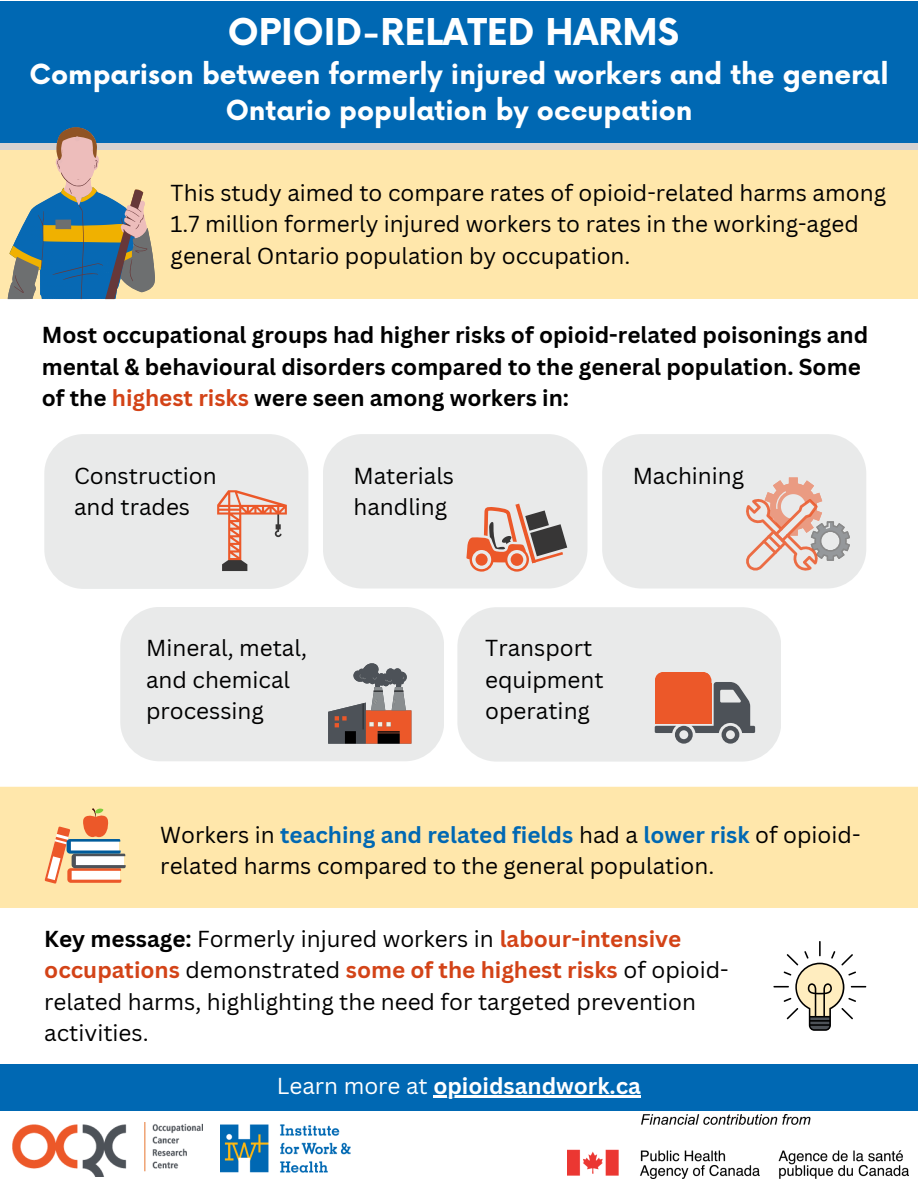
<style>
.page{position:relative;width:918px;height:1188px;background:#fff}
.page>*{position:absolute;margin:0;border:0;box-sizing:border-box;transform-origin:0 0}
.t1{font:700 36px "Now";color:#fff}
.t2{font:700 27px/36px "Now";color:#fff;text-align:center}
.t3{font:22.5px/31.5px "Canva Sans";color:#000}
.t4{font:700 22.5px/31.5px "Canva Sans";color:#000}
.t5{font:700 22.5px "Canva Sans";color:#fff}
.s1{color:#d34317}
.s2{font-weight:700;color:#0068b3}
.s3{font-weight:700}
.s4{font-weight:700;color:#d34317}
.s5{font-weight:400}
</style>
<div class="page">
<div style="left:0;top:127px;width:918px;height:30px;background:#d4d1d1"></div>
<div style="left:0;top:1px;width:918px;height:142px;background:#0068b3"></div>
<div style="left:0;top:1064px;width:918px;height:46px;background:#0068b3"></div>
<div style="left:0;top:787px;width:918px;height:121px;background:#ffe7ab"></div>
<div style="left:0;top:150px;width:918px;height:149px;background:#ffe7ab"></div>
<div style="left:44px;top:434px;width:264px;height:155px;background:#e9eaea;border-radius:39px"></div>
<div style="left:323px;top:434px;width:265px;height:155px;background:#e9eaea;border-radius:39px"></div>
<svg style="left:466px;top:504px;width:101px;height:67px"></svg>
<div style="left:120px;top:607px;width:324px;height:154px;background:#e9eaea;border-radius:39px"></div>
<div style="left:602px;top:434px;width:264px;height:155px;background:#e9eaea;border-radius:39px"></div>
<div style="left:457px;top:607px;width:324px;height:155px;background:#e9eaea;border-radius:39px"></div>
<svg style="left:217px;top:490px;width:70px;height:81px"></svg>
<svg style="left:328px;top:663px;width:83px;height:81px"></svg>
<svg style="left:45px;top:808px;width:81px;height:76px"></svg>
<svg style="left:773px;top:941px;width:93px;height:90px"></svg>
<svg style="left:655px;top:672px;width:100px;height:72px"></svg>
<div style="left:655px;top:683px;width:56px;height:41px;background:#ec5829"></div>
<svg style="left:8px;top:127px;width:147px;height:172px"></svg>
<svg style="left:746px;top:477px;width:104px;height:94px"></svg>
<hr style="left:433px;top:1095px;width:208px;height:2px;background:#fff">
<img style="left:12px;top:1123px;width:190px;height:54px">
<img style="left:221px;top:1124px;width:130px;height:49px">
<img style="left:567px;top:1114px;width:341px;height:64px">
<h1 class="t1" style="left:228px;top:12px;width:453px">OPIOID-RELATED HARMS</h1>
<h2 class="t2" style="left:29px;top:58px;width:861px">Comparison between formerly injured workers and the general<br>Ontario population by occupation</h2>
<p class="t3" style="left:171px;top:176px;width:717px">This study aimed to compare rates of opioid-related harms among<br>1.7 million formerly injured workers to rates in the working-aged general Ontario population by occupation.</p>
<p class="t4" style="left:42px;top:319px;width:828px">Most occupational groups had higher risks of opioid-related poisonings and mental &amp; behavioural disorders compared to the general population. Some of the <span class="s1">highest risks</span> were seen among workers in:</p>
<p class="t3" style="left:74px;top:459px;width:144px">Construction and trades</p>
<h3 class="t3" style="left:353px;top:459px;width:102px">Materials handling</h3>
<p class="t3" style="left:633px;top:459px;width:113px">Machining</p>
<p class="t3" style="left:146px;top:632px;width:162px">Mineral, metal, and chemical processing</p>
<p class="t3" style="left:485px;top:632px;width:120px">Transport equipment operating</p>
<p class="t3" style="left:160px;top:818px;width:702px">Workers in <span class="s2">teaching and related fields</span> had a <span class="s2">lower risk</span> of opioid&shy;related harms compared to the general population.</p>
<p class="t3" style="left:44px;top:922px;width:686px"><span class="s3">Key message:</span> Formerly injured workers in <span class="s4">labour-intensive occupations</span> demonstrated <span class="s4">some of the highest risks</span> of opioid&shy;related harms, highlighting the need for targeted prevention activities.</p>
<p class="t5" style="left:277px;top:1070px;width:366px"><span class="s5">Learn more at</span> opioidsandwork.ca</p>
</div>
